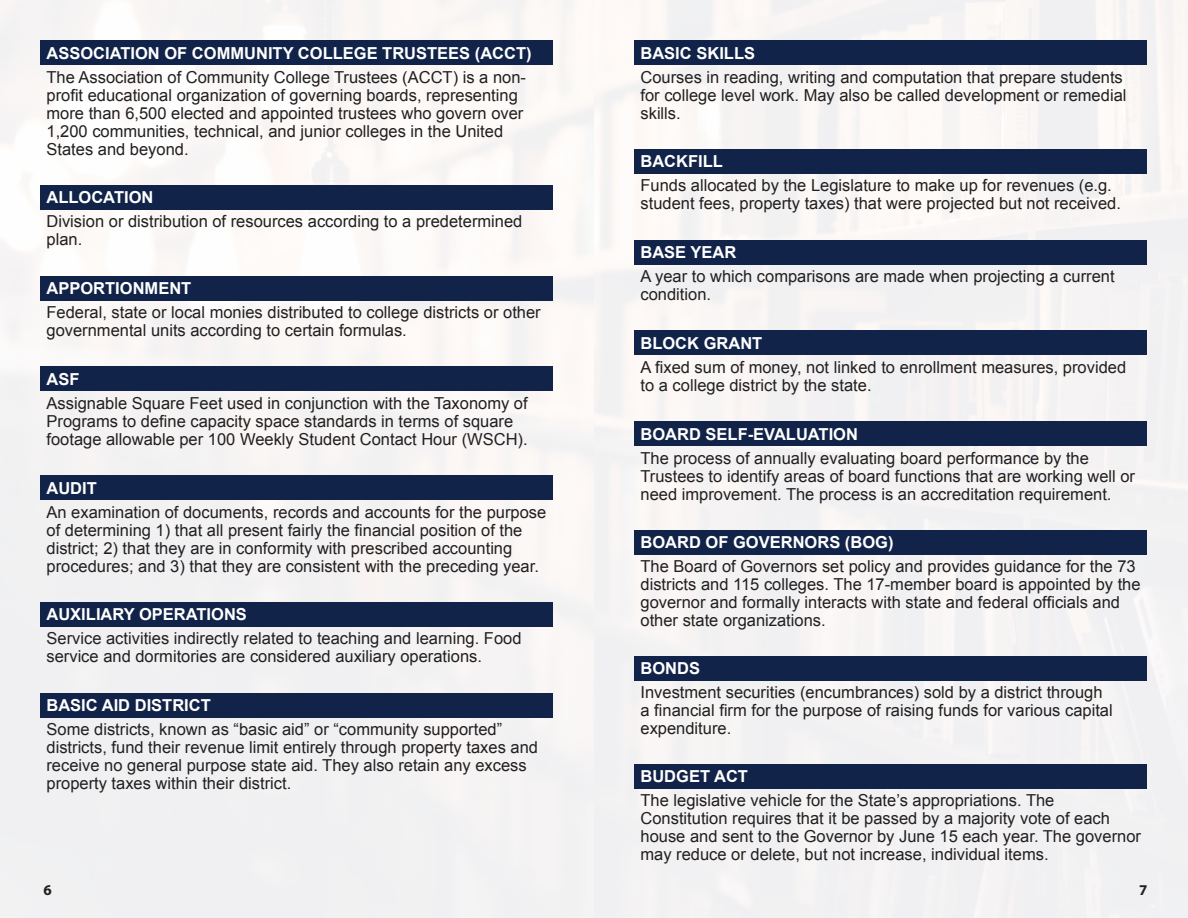
<style>
.page{position:relative;width:1188px;height:918px;background:#fff}
.page>*{position:absolute;margin:0;border:0;box-sizing:border-box;transform-origin:0 0}
.Definition{font:16.5px/18px "Arial";color:#231f20}
.Word{font:700 16.5px "Arial";color:#fff}
.Definition-2{font:700 16.5px "Arial";color:#fff}
.t1{font:700 15px "Myriad Pro";color:#231f20}
</style>
<div class="page">
<img style="left:0;top:0;width:1188px;height:918px">
<div style="left:40px;top:40px;width:514px;height:25px;background:#112348"></div>
<div style="left:40px;top:185px;width:514px;height:24px;background:#112348"></div>
<div style="left:40px;top:276px;width:514px;height:24px;background:#112348"></div>
<div style="left:40px;top:367px;width:514px;height:24px;background:#112348"></div>
<div style="left:40px;top:476px;width:514px;height:24px;background:#112348"></div>
<div style="left:40px;top:602px;width:514px;height:24px;background:#112348"></div>
<div style="left:40px;top:693px;width:514px;height:24px;background:#112348"></div>
<div style="left:634px;top:40px;width:514px;height:25px;background:#112348"></div>
<div style="left:634px;top:149px;width:514px;height:24px;background:#112348"></div>
<div style="left:634px;top:240px;width:514px;height:24px;background:#112348"></div>
<div style="left:634px;top:331px;width:514px;height:24px;background:#112348"></div>
<div style="left:634px;top:422px;width:514px;height:24px;background:#112348"></div>
<div style="left:634px;top:530px;width:514px;height:24px;background:#112348"></div>
<div style="left:634px;top:656px;width:514px;height:24px;background:#112348"></div>
<div style="left:634px;top:764px;width:514px;height:24px;background:#112348"></div>
<p class="Word" style="left:46px;top:42px;width:487px">ASSOCIATION OF COMMUNITY COLLEGE TRUSTEES (ACCT)</p>
<p class="Definition" style="left:46px;top:68px;width:481px">The Association of Community College Trustees (ACCT) is a non&shy;profit educational organization of governing boards, representing more than 6,500 elected and appointed trustees who govern over 1,200 communities, technical, and junior colleges in the United States and beyond.</p>
<p class="Word" style="left:46px;top:187px;width:108px">ALLOCATION</p>
<p class="Definition" style="left:46px;top:213px;width:477px">Division or distribution of resources according to a predetermined plan.</p>
<p class="Word" style="left:46px;top:277px;width:146px">APPORTIONMENT</p>
<p class="Definition" style="left:46px;top:303px;width:496px">Federal, state or local monies distributed to college districts or other governmental units according to certain formulas.</p>
<p class="Word" style="left:46px;top:368px;width:34px">ASF</p>
<p class="Definition" style="left:46px;top:394px;width:483px">Assignable Square Feet used in conjunction with the Taxonomy of<br>Programs to define capacity space standards in terms of square footage allowable per 100 Weekly Student Contact Hour (WSCH).</p>
<p class="Word" style="left:46px;top:477px;width:52px">AUDIT</p>
<p class="Definition" style="left:46px;top:503px;width:501px">An examination of documents, records and accounts for the purpose of determining 1) that all present fairly the financial position of the district; 2) that they are in conformity with prescribed accounting procedures; and 3) that they are consistent with the preceding year.</p>
<p class="Word" style="left:46px;top:604px;width:202px">AUXILIARY OPERATIONS</p>
<p class="Definition" style="left:46px;top:630px;width:477px">Service activities indirectly related to teaching and learning. Food service and dormitories are considered auxiliary operations.</p>
<p class="Definition-2" style="left:46px;top:694px;width:166px">BASIC AID DISTRICT</p>
<p class="Definition" style="left:46px;top:721px;width:493px">Some districts, known as “basic aid” or “community supported” districts, fund their revenue limit entirely through property taxes and receive no general purpose state aid. They also retain any excess property taxes within their district.</p>
<p class="Word" style="left:640px;top:42px;width:116px">BASIC SKILLS</p>
<p class="Definition" style="left:640px;top:68px;width:488px">Courses in reading, writing and computation that prepare students for college level work. May also be called development or remedial skills.</p>
<p class="Word" style="left:640px;top:151px;width:84px">BACKFILL</p>
<p class="Definition" style="left:640px;top:177px;width:482px">Funds allocated by the Legislature to make up for revenues (e.g. student fees, property taxes) that were projected but not received.</p>
<p class="Word" style="left:640px;top:241px;width:97px">BASE YEAR</p>
<p class="Definition" style="left:640px;top:267px;width:476px">A year to which comparisons are made when projecting a current condition.</p>
<p class="Word" style="left:640px;top:332px;width:123px">BLOCK GRANT</p>
<p class="Definition" style="left:640px;top:358px;width:487px">A fixed sum of money, not linked to enrollment measures, provided to a college district by the state.</p>
<p class="Word" style="left:640px;top:423px;width:219px">BOARD SELF-EVALUATION</p>
<p class="Definition" style="left:640px;top:449px;width:496px">The process of annually evaluating board performance by the<br>Trustees to identify areas of board functions that are working well or need improvement. The process is an accreditation requirement.</p>
<p class="Word" style="left:640px;top:532px;width:255px">BOARD OF GOVERNORS (BOG)</p>
<p class="Definition" style="left:640px;top:558px;width:502px">The Board of Governors set policy and provides guidance for the 73 districts and 115 colleges. The 17-member board is appointed by the governor and formally interacts with state and federal officials and other state organizations.</p>
<p class="Word" style="left:640px;top:658px;width:61px">BONDS</p>
<p class="Definition" style="left:640px;top:684px;width:474px">Investment securities (encumbrances) sold by a district through a financial firm for the purpose of raising funds for various capital expenditure.</p>
<p class="Word" style="left:640px;top:766px;width:109px">BUDGET ACT</p>
<p class="Definition" style="left:640px;top:792px;width:502px">The legislative vehicle for the State’s appropriations. The Constitution requires that it be passed by a majority vote of each house and sent to the Governor by June 15 each year. The governor may reduce or delete, but not increase, individual items.</p>
<p class="t1" style="left:44px;top:880px;width:10px">6</p>
<p class="t1" style="left:1139px;top:880px;width:10px">7</p>
</div>
